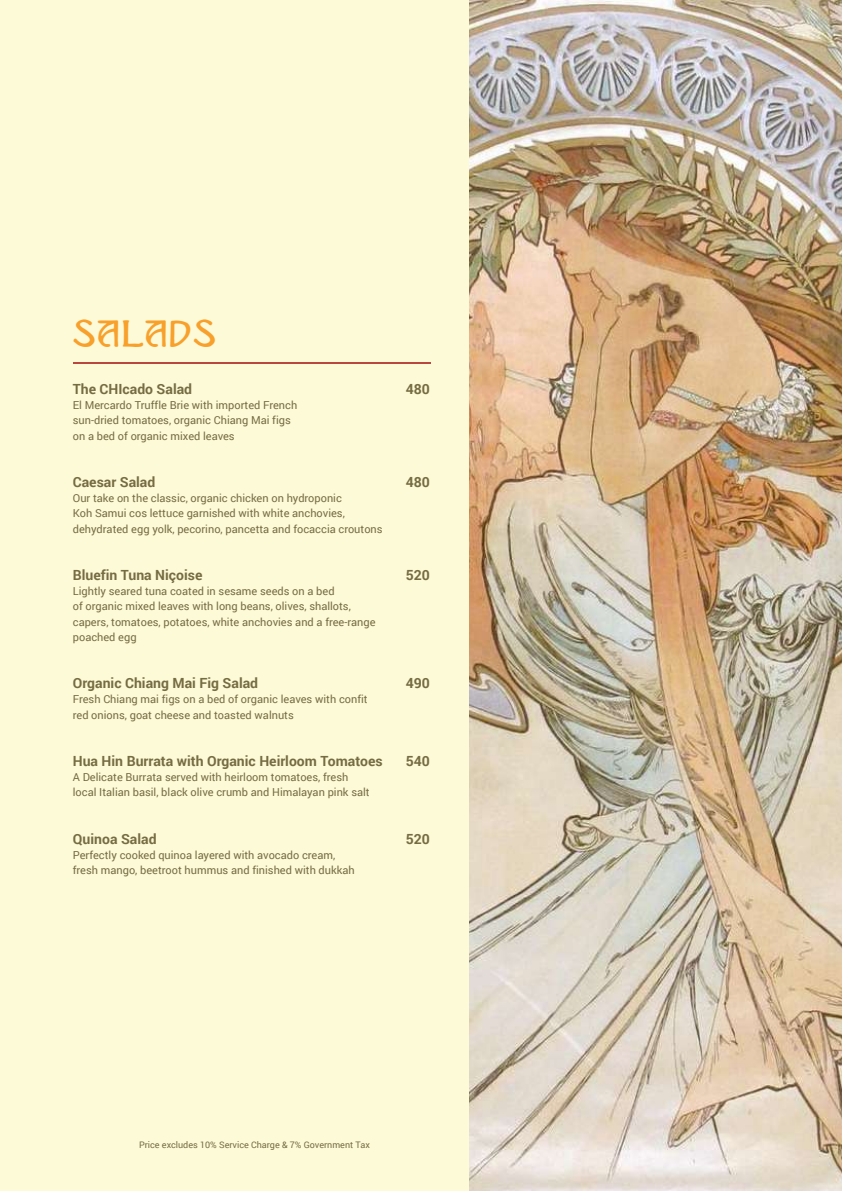
<style>
.page{position:relative;width:842px;height:1191px;background:#fff}
.page>*{position:absolute;margin:0;border:0;box-sizing:border-box;transform-origin:0 0}
.t1{font:45px "Nouveau Uncial Caps";letter-spacing:.04em;color:#f8a02c}
.t2{font:700 14px "Roboto";color:#766c42}
.t3{font:11px/15.2px "Roboto";color:#766c42}
.t4{font:9px "Roboto";color:#766c42}
</style>
<div class="page">
<img style="left:469px;top:0;width:373px;height:1191px">
<div style="left:0;top:0;width:469px;height:1191px;background:#fdfad8"></div>
<hr style="left:73px;top:363px;width:357px;height:1px;background:#b9463f">
<h1 class="t1" style="left:73px;top:306px;width:145px">SALADS</h1>
<p class="t2" style="left:73px;top:379px;width:121px">The CHIcado Salad</p>
<p class="t2" style="left:406px;top:379px;width:26px">480</p>
<p class="t3" style="left:73px;top:397px;width:226px">El Mercardo Truffle Brie with imported French sun-dried tomatoes, organic Chiang Mai figs on a bed of organic mixed leaves</p>
<p class="t2" style="left:73px;top:472px;width:84px">Caesar Salad</p>
<p class="t2" style="left:406px;top:472px;width:26px">480</p>
<p class="t3" style="left:73px;top:490px;width:311px">Our take on the classic, organic chicken on hydroponic<br>Koh Samui cos lettuce garnished with white anchovies, dehydrated egg yolk, pecorino, pancetta and focaccia croutons</p>
<p class="t2" style="left:73px;top:565px;width:131px">Bluefin Tuna Niçoise</p>
<p class="t2" style="left:406px;top:565px;width:26px">520</p>
<p class="t3" style="left:73px;top:583px;width:304px">Lightly seared tuna coated in sesame seeds on a bed<br>of organic mixed leaves with long beans, olives, shallots, capers, tomatoes, potatoes, white anchovies and a free-range poached egg</p>
<p class="t2" style="left:73px;top:673px;width:187px">Organic Chiang Mai Fig Salad</p>
<p class="t2" style="left:406px;top:673px;width:26px">490</p>
<p class="t3" style="left:73px;top:691px;width:296px">Fresh Chiang mai figs on a bed of organic leaves with confit red onions, goat cheese and toasted walnuts</p>
<p class="t2" style="left:73px;top:751px;width:311px">Hua Hin Burrata with Organic Heirloom Tomatoes</p>
<p class="t2" style="left:406px;top:751px;width:26px">540</p>
<p class="t3" style="left:73px;top:769px;width:298px">A Delicate Burrata served with heirloom tomatoes, fresh local Italian basil, black olive crumb and Himalayan pink salt</p>
<p class="t2" style="left:73px;top:829px;width:85px">Quinoa Salad</p>
<p class="t2" style="left:406px;top:829px;width:26px">520</p>
<p class="t3" style="left:73px;top:847px;width:283px">Perfectly cooked quinoa layered with avocado cream, fresh mango, beetroot hummus and finished with dukkah</p>
<p class="t4" style="left:139px;top:1138px;width:232px">Price excludes 10% Service Charge &amp; 7% Government Tax</p>
</div>
